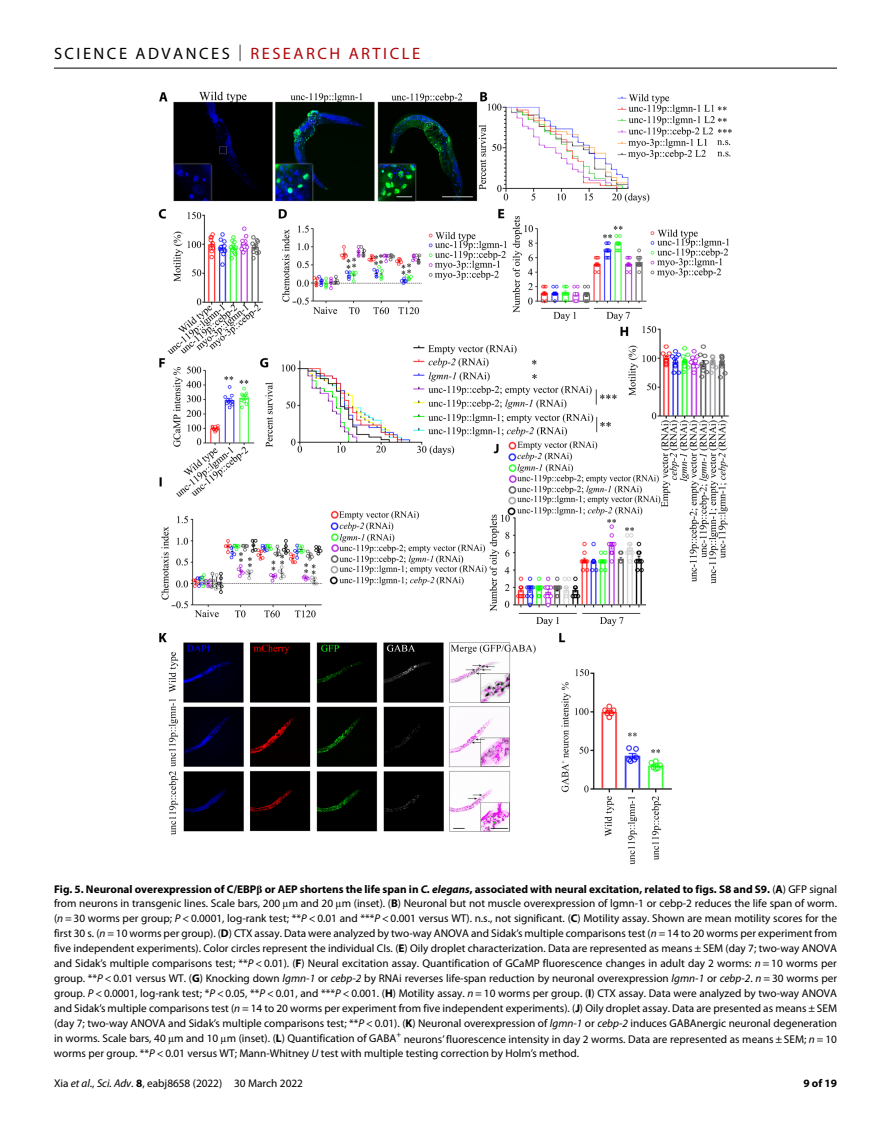
<style>
.page{position:relative;width:891px;height:1134px;background:#fff}
.page>*{position:absolute;margin:0;border:0;box-sizing:border-box;transform-origin:0 0}
.t1{font:16.5px "Myriad Pro";letter-spacing:.15em;color:#000}
.t2{font:11.25px/15px "Myriad Pro";color:#000;text-align:justify}
.t3{font:700 11.25px "Myriad Pro";color:#000}
.s1{font-weight:300}
.s2{color:#b10508}
.s3{font-weight:700}
.s4{font-weight:700;font-style:italic}
.s5{font-style:italic}
</style>
<div class="page">
<hr style="left:54px;top:68px;width:783px;height:1px;background:#000">
<img style="left:159px;top:91px;width:573px;height:774px">
<h1 class="t1" style="left:54px;top:40px;width:368px">SCIENCE ADVANCES <span class="s1">|</span> <span class="s2">RESEARCH ARTICLE</span></h1>
<p class="t2" style="left:54px;top:881px;width:785px"><span class="s3">Fig. 5. Neuronal overexpression of C/EBP or AEP shortens the life span in</span> <span class="s4">C. elegans</span><span class="s3">, associated with neural excitation, related to figs. S8 and S9.</span> (<span class="s3">A</span>) GFP signal from neurons in transgenic lines. Scale bars, 200 m and 20 m (inset). (<span class="s3">B</span>) Neuronal but not muscle overexpression of lgmn-1 or cebp-2 reduces the life span of worm. (<span class="s5">n</span> = 30 worms per group; <span class="s5">P</span> &lt; 0.0001, log-rank test; **<span class="s5">P</span> &lt; 0.01 and ***<span class="s5">P</span> &lt; 0.001 versus WT). n.s., not significant. (<span class="s3">C</span>) Motility assay. Shown are mean motility scores for the first 30 s. (<span class="s5">n</span> = 10 worms per group). (<span class="s3">D</span>) CTX assay. Data were analyzed by two-way ANOVA and Sidak’s multiple comparisons test (<span class="s5">n</span> = 14 to 20 worms per experiment from five independent experiments). Color circles represent the individual CIs. (<span class="s3">E</span>) Oily droplet characterization. Data are represented as means ± SEM (day 7; two-way ANOVA and Sidak’s multiple comparisons test; **<span class="s5">P</span> &lt; 0.01). (<span class="s3">F</span>) Neural excitation assay. Quantification of GCaMP fluorescence changes in adult day 2 worms: <span class="s5">n</span> = 10 worms per group. **<span class="s5">P</span> &lt; 0.01 versus WT. (<span class="s3">G</span>) Knocking down <span class="s5">lgmn-1</span> or <span class="s5">cebp-2</span> by RNAi reverses life-span reduction by neuronal overexpression <span class="s5">lgmn-1</span> or <span class="s5">cebp-2</span>. <span class="s5">n</span> = 30 worms per group. <span class="s5">P</span> &lt; 0.0001, log-rank test; *<span class="s5">P</span> &lt; 0.05, **<span class="s5">P</span> &lt; 0.01, and ***<span class="s5">P</span> &lt; 0.001. (<span class="s3">H</span>) Motility assay. <span class="s5">n</span> = 10 worms per group. (<span class="s3">I</span>) CTX assay. Data were analyzed by two-way ANOVA and Sidak’s multiple comparisons test (<span class="s5">n</span> = 14 to 20 worms per experiment from five independent experiments). (<span class="s3">J</span>) Oily droplet assay. Data are presented as means ± SEM (day 7; two-way ANOVA and Sidak’s multiple comparisons test; **<span class="s5">P</span> &lt; 0.01). (<span class="s3">K</span>) Neuronal overexpression of <span class="s5">lgmn-1</span> or <span class="s5">cebp-2</span> induces GABAnergic neuronal degeneration in worms. Scale bars, 40 m and 10 m (inset). (<span class="s3">L</span>) Quantification of GABA<sup>+</sup> neurons’ fluorescence intensity in day 2 worms. Data are represented as means ± SEM; <span class="s5">n</span> = 10 worms per group. **<span class="s5">P</span> &lt; 0.01 versus WT; Mann-Whitney <span class="s5">U</span> test with multiple testing correction by Holm’s method.</p>
<p class="t2" style="left:54px;top:1076px;width:251px">Xia <span class="s5">et al</span>., <span class="s5">Sci. Adv.</span> <span class="s3">8</span>, eabj8658 (2022) 30 March 2022</p>
<p class="t3" style="left:803px;top:1074px;width:35px">9 of 19</p>
</div>
